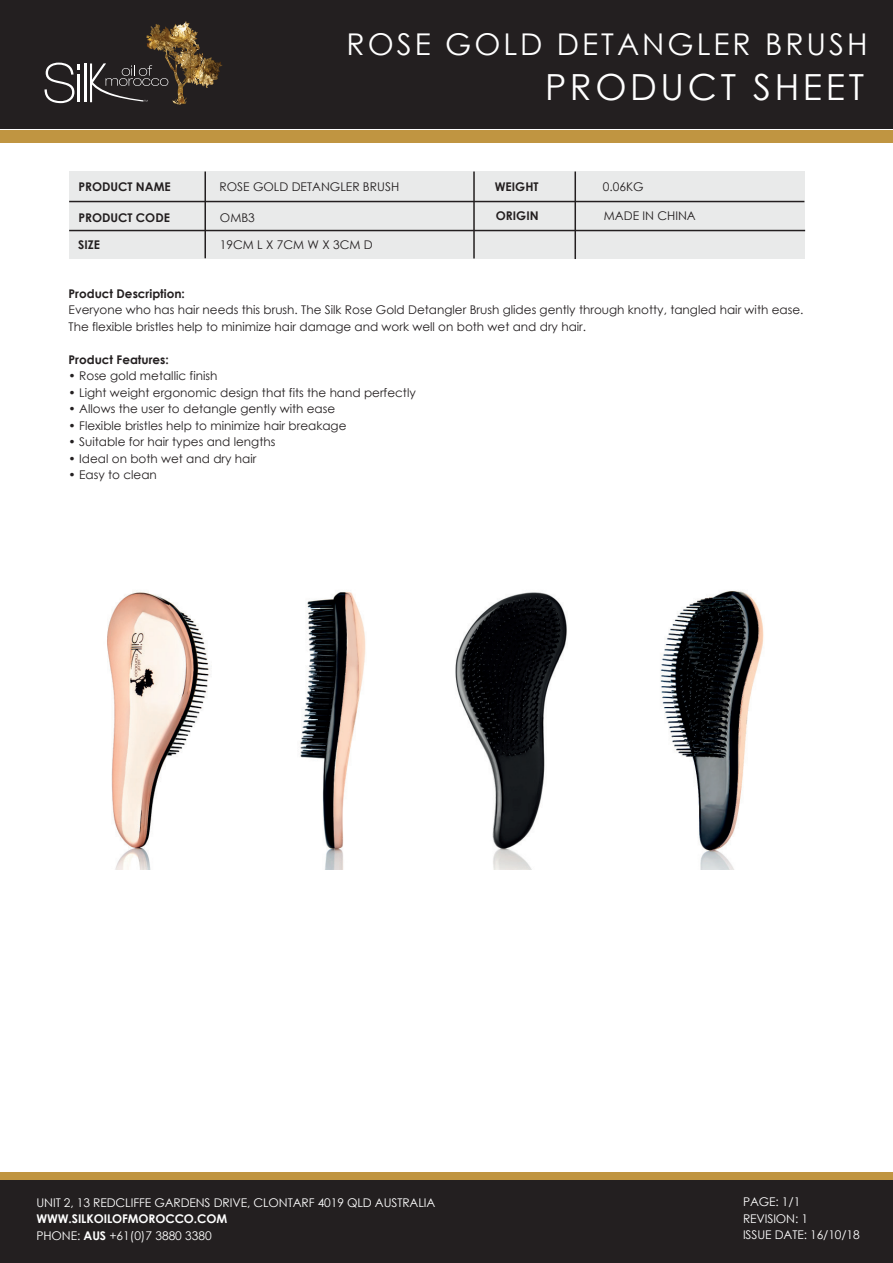
<style>
.page{position:relative;width:893px;height:1263px;background:#fff}
.page>*{position:absolute;margin:0;border:0;box-sizing:border-box;transform-origin:0 0}
.t1{font:36px "Century Gothic";letter-spacing:.1em;color:#fff}
.t2{font:30px "Century Gothic";letter-spacing:.1em;color:#fff}
.t3{font:12px/16.5px "Century Gothic";color:#231f20}
.t4{font:12px/16.5px "Century Gothic";letter-spacing:-.01em;color:#fff}
.t5{font:700 12px "Century Gothic";color:#231f20}
.t6{font:700 12px/16.5px "Century Gothic";letter-spacing:-.01em;color:#fff}
.s1{font-weight:400}
</style>
<div class="page">
<div style="left:69px;top:172px;width:736px;height:87px;background:#e9eaea"></div>
<hr style="left:69px;top:201px;width:735px;height:1px;background:#231f20">
<hr style="left:204px;top:172px;width:2px;height:86px;background:#231f20">
<div style="left:0;top:0;width:893px;height:128px;background:#231f20"></div>
<div style="left:0;top:131px;width:893px;height:12px;background:#c09541"></div>
<hr style="left:69px;top:230px;width:736px;height:1px;background:#231f20">
<hr style="left:473px;top:172px;width:2px;height:86px;background:#231f20">
<hr style="left:574px;top:172px;width:2px;height:87px;background:#231f20">
<div style="left:0;top:1180px;width:893px;height:83px;background:#231f20"></div>
<div style="left:0;top:1172px;width:893px;height:7px;background:#c09541"></div>
<hr style="left:84px;top:64px;width:2px;height:38px;background:#fff">
<svg style="left:44px;top:63px;width:36px;height:40px"></svg>
<img style="left:146px;top:22px;width:39px;height:17px">
<img style="left:191px;top:28px;width:12px;height:58px">
<img style="left:165px;top:53px;width:17px;height:7px">
<img style="left:203px;top:57px;width:13px;height:29px">
<img style="left:166px;top:60px;width:21px;height:13px">
<img style="left:216px;top:62px;width:6px;height:18px">
<img style="left:174px;top:73px;width:17px;height:13px">
<img style="left:173px;top:86px;width:11px;height:19px">
<svg style="left:184px;top:97px;width:3px;height:7px"></svg>
<svg style="left:90px;top:63px;width:78px;height:39px"></svg>
<img style="left:300px;top:592px;width:66px;height:277px">
<img style="left:455px;top:592px;width:112px;height:277px">
<img style="left:660px;top:591px;width:104px;height:278px">
<img style="left:107px;top:592px;width:105px;height:277px">
<h2 class="t2" style="left:347px;top:24px;width:523px">ROSE GOLD DETANGLER BRUSH</h2>
<p class="t5" style="left:78px;top:177px;width:94px">PRODUCT NAME</p>
<p class="t3" style="left:220px;top:178px;width:181px">ROSE GOLD DETANGLER BRUSH</p>
<h1 class="t1" style="left:545px;top:62px;width:321px">PRODUCT SHEET</h1>
<p class="t5" style="left:495px;top:177px;width:45px">WEIGHT</p>
<p class="t3" style="left:603px;top:178px;width:42px">0.06KG</p>
<p class="t5" style="left:78px;top:208px;width:93px">PRODUCT CODE</p>
<p class="t3" style="left:220px;top:209px;width:36px">OMB3</p>
<p class="t5" style="left:496px;top:206px;width:44px">ORIGIN</p>
<p class="t3" style="left:604px;top:207px;width:93px">MADE IN CHINA</p>
<p class="t5" style="left:78px;top:235px;width:23px">SIZE</p>
<p class="t3" style="left:220px;top:236px;width:154px">19CM L X 7CM W X 3CM D</p>
<p class="t5" style="left:69px;top:284px;width:118px">Product Description:</p>
<p class="t3" style="left:69px;top:301px;width:736px">Everyone who has hair needs this brush. The Silk Rose Gold Detangler Brush glides gently through knotty, tangled hair with ease.<br>The flexible bristles help to minimize hair damage and work well on both wet and dry hair.</p>
<p class="t5" style="left:69px;top:350px;width:102px">Product Features:</p>
<p class="t3" style="left:69px;top:367px;width:150px">• Rose gold metallic finish</p>
<p class="t3" style="left:69px;top:384px;width:349px">• Light weight ergonomic design that fits the hand perfectly</p>
<p class="t3" style="left:69px;top:400px;width:268px">• Allows the user to detangle gently with ease</p>
<p class="t3" style="left:69px;top:417px;width:279px">• Flexible bristles help to minimize hair breakage</p>
<p class="t3" style="left:69px;top:433px;width:208px">• Suitable for hair types and lengths</p>
<p class="t3" style="left:69px;top:450px;width:189px">• Ideal on both wet and dry hair</p>
<p class="t3" style="left:69px;top:466px;width:90px">• Easy to clean</p>
<p class="t4" style="left:36px;top:1194px;width:400px">UNIT 2, 13 REDCLIFFE GARDENS DRIVE, CLONTARF 4019 QLD AUSTRALIA</p>
<p class="t6" style="left:36px;top:1210px;width:192px">WWW.SILKOILOFMOROCCO.COM<br><span class="s1">PHONE:</span> AUS <span class="s1">+61(0)7 3880 3380</span></p>
<p class="t4" style="left:743px;top:1193px;width:118px">PAGE: 1/1<br>REVISION: 1<br>ISSUE DATE: 16/10/18</p>
</div>
